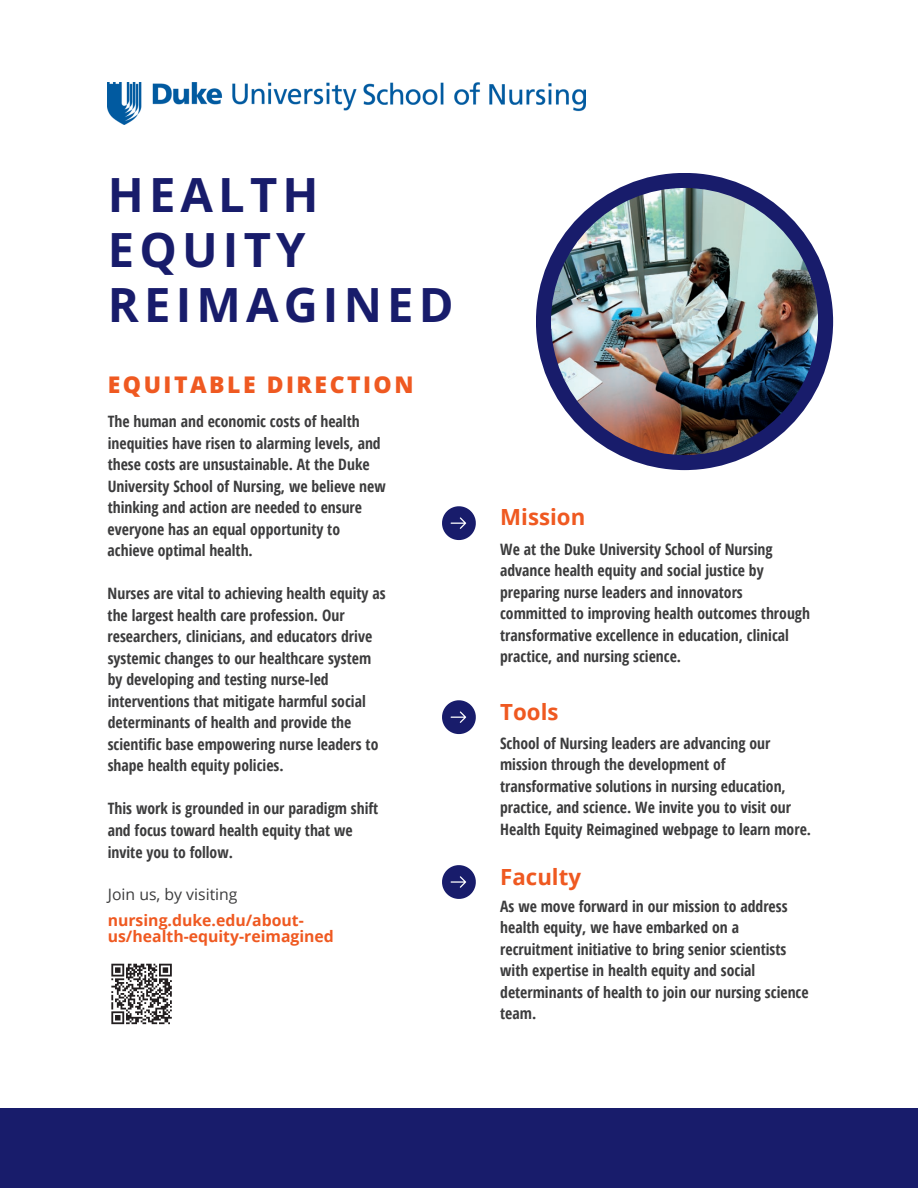
<style>
.page{position:relative;width:918px;height:1188px;background:#fff}
.page>*{position:absolute;margin:0;border:0;box-sizing:border-box;transform-origin:0 0}
.t1{font:700 47.1px/55.2px "Open Sans";letter-spacing:.11em;color:#181c6b}
.t2{font:800 22.95px "Open Sans";letter-spacing:.11em;color:#ef5921}
.t3{font:700 22.2px "Open Sans";color:#ef5921}
.t4{font:700 15.75px/21.6px "Open Sans Condensed";color:#3c3c3d}
.t5{font:700 15.75px/16.2px "Open Sans";color:#ef5921}
.t6{font:15.75px "Open Sans";color:#3c3c3d}
</style>
<div class="page">
<div style="left:0;top:1108px;width:918px;height:80px;background:#181c6b"></div>
<svg style="left:442px;top:506px;width:34px;height:34px"></svg>
<svg style="left:442px;top:700px;width:34px;height:34px"></svg>
<svg style="left:442px;top:865px;width:34px;height:34px"></svg>
<div style="left:536px;top:173px;width:297px;height:297px;background:#181c6b;border-radius:149px"></div>
<img style="left:551px;top:188px;width:267px;height:267px;border-radius:133px">
<img style="left:108px;top:83px;width:478px;height:41px">
<svg style="left:111px;top:963px;width:61px;height:62px"></svg>
<p class="t1" style="left:108px;top:166px;width:347px">HEALTH<br>EQUITY<br>REIMAGINED</p>
<p class="t2" style="left:108px;top:369px;width:307px">EQUITABLE DIRECTION</p>
<p class="t4" style="left:108px;top:410px;width:280px">The human and economic costs of health inequities have risen to alarming levels, and these costs are unsustainable. At the Duke University School of Nursing, we believe new thinking and action are needed to ensure everyone has an equal opportunity to achieve optimal health.</p>
<p class="t4" style="left:108px;top:582px;width:280px">Nurses are vital to achieving health equity as the largest health care profession. Our researchers, clinicians, and educators drive systemic changes to our healthcare system by developing and testing nurse-led interventions that mitigate harmful social determinants of health and provide the scientific base empowering nurse leaders to shape health equity policies.</p>
<p class="t4" style="left:108px;top:798px;width:272px">This work is grounded in our paradigm shift and focus toward health equity that we invite you to follow.</p>
<p class="t6" style="left:108px;top:884px;width:131px">Join us, by visiting</p>
<p class="t5" style="left:108px;top:912px;width:228px">nursing.duke.edu/about&shy;us/health-equity-reimagined</p>
<p class="t3" style="left:500px;top:501px;width:87px">Mission</p>
<p class="t4" style="left:500px;top:538px;width:311px">We at the Duke University School of Nursing advance health equity and social justice by preparing nurse leaders and innovators committed to improving health outcomes through transformative excellence in education, clinical practice, and nursing science.</p>
<p class="t3" style="left:500px;top:697px;width:60px">Tools</p>
<p class="t4" style="left:500px;top:732px;width:313px">School of Nursing leaders are advancing our mission through the development of transformative solutions in nursing education, practice, and science. We invite you to visit our Health Equity Reimagined webpage to learn more.</p>
<p class="t3" style="left:500px;top:861px;width:82px">Faculty</p>
<p class="t4" style="left:500px;top:895px;width:310px">As we move forward in our mission to address health equity, we have embarked on a recruitment initiative to bring senior scientists with expertise in health equity and social determinants of health to join our nursing science team.</p>
</div>
